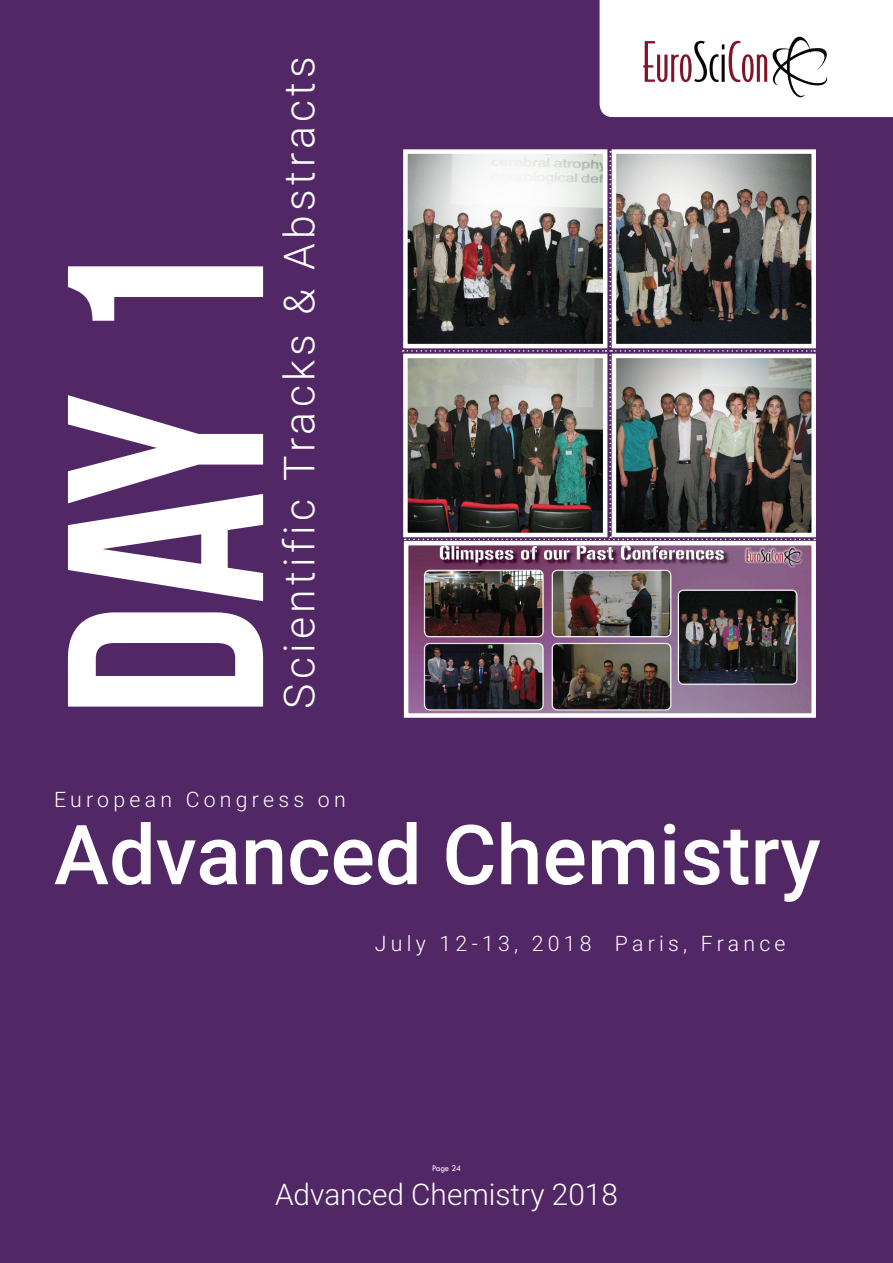
<style>
.page{position:relative;width:893px;height:1263px;background:#522765}
.page>*{position:absolute;margin:0;border:0;box-sizing:border-box;transform-origin:0 0}
.t1{font:278.85px "Bebas Neue";color:#fff}
.t2{font:500 82.8px "Roboto";color:#fff}
.t3{font:300 42.75px "Roboto";letter-spacing:.1em;color:#fff}
.t4{font:300 29.85px "Roboto";color:#fff}
.t5{font:300 21.3px "Roboto";letter-spacing:.2em;color:#fff}
.t6{font:9px "Tw Cen";letter-spacing:-.02em;color:#fff;scale:.95 1}
</style>
<div class="page">
<svg style="left:600px;top:0;width:293px;height:117px;background:#f3f0f0"></svg>
<img style="left:409px;top:546px;width:402px;height:167px">
<div style="left:404px;top:541px;width:412px;height:177px;border:4px solid #fff"></div>
<img style="left:403px;top:151px;width:412px;height:389px">
<p class="t1" style="left:14px;top:718px;width:479px;rotate:-90deg">Day 1</p>
<p class="t3" style="left:269px;top:709px;width:654px;rotate:-90deg">Scientific Tracks &amp; Abstracts</p>
<p class="t5" style="left:54px;top:784px;width:293px">European Congress on</p>
<h2 class="t2" style="left:54px;top:797px;width:768px">Advanced Chemistry</h2>
<p class="t5" style="left:375px;top:929px;width:412px">July 12-13, 2018 Paris, France</p>
<p class="t6" style="left:432px;top:1162px;width:32px">Page 24</p>
<h3 class="t4" style="left:275px;top:1174px;width:344px">Advanced Chemistry 2018</h3>
</div>
